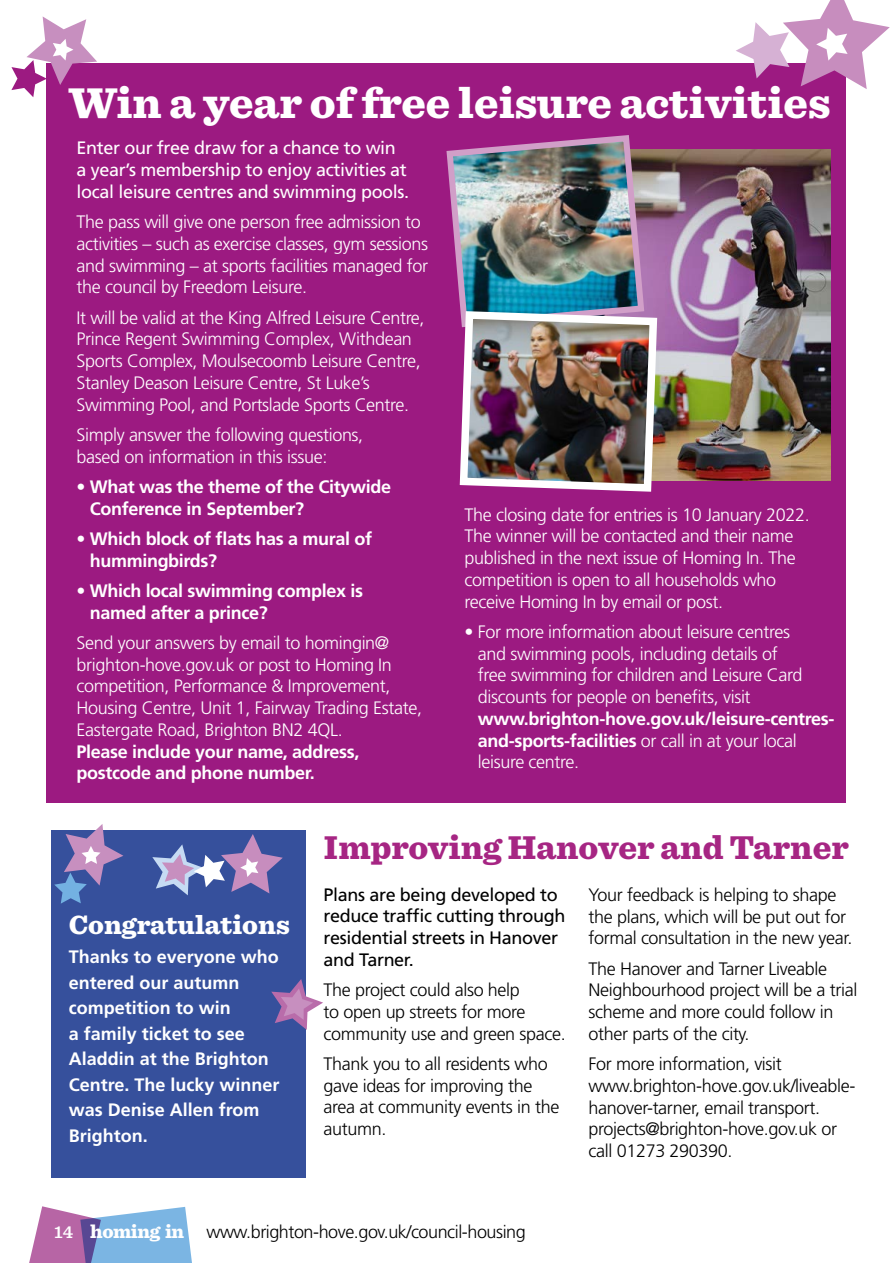
<style>
.page{position:relative;width:893px;height:1263px;background:#fff}
.page>*{position:absolute;margin:0;border:0;box-sizing:border-box;transform-origin:0 0}
.Main_Article_HEADING{font:900 45px "Sentinel";color:#fff}
.BODY_COPY{font:900 34.5px "Sentinel";color:#a62583}
.Heading_-_light{font:900 27.45px "Sentinel";color:#fff}
.BODY_COPY-2{font:300 18px/21.8px "Frutiger";letter-spacing:-.02em;color:#fff}
.BODY_COPY-3{font:300 18px/21.8px "Frutiger";letter-spacing:-.02em;color:#000}
.BODY_COPY-4{font:700 18px/21.8px "Frutiger";letter-spacing:-.02em;color:#fff}
.BODY_COPY-5{font:700 18px/25.5px "Frutiger";color:#fff}
.BODY_COPY-6{font:18px/21.8px "Frutiger";letter-spacing:-.02em;color:#fff}
.BODY_COPY-7{font:18px/21.8px "Frutiger";letter-spacing:-.02em;color:#000}
.s1{font-weight:700}
.s2{font-family:"Sentinel";font-weight:600;color:#fff}
.s3{font-family:"Sentinel";font-weight:900;font-size:19.5px;color:#fff}
</style>
<div class="page">
<svg style="left:29px;top:1206px;width:163px;height:57px"></svg>
<div style="left:47px;top:64px;width:799px;height:739px;background:#9c1a81"></div>
<div style="left:51px;top:831px;width:254px;height:347px;background:#36509c"></div>
<svg style="left:54px;top:824px;width:69px;height:80px"></svg>
<svg style="left:152px;top:834px;width:131px;height:61px"></svg>
<svg style="left:11px;top:16px;width:86px;height:81px"></svg>
<svg style="left:271px;top:979px;width:52px;height:51px"></svg>
<svg style="left:736px;top:0;width:154px;height:89px"></svg>
<img style="left:661px;top:150px;width:170px;height:330px">
<img style="left:446px;top:135px;width:215px;height:357px">
<h2 class="Main_Article_HEADING" style="left:68px;top:67px;width:764px">Win a year of free leisure activities</h2>
<p class="BODY_COPY-6" style="left:77px;top:137px;width:334px">Enter our free draw for a chance to win a year’s membership to enjoy activities at local leisure centres and swimming pools.</p>
<p class="BODY_COPY-2" style="left:77px;top:211px;width:353px">The pass will give one person free admission to activities – such as exercise classes, gym sessions and swimming – at sports facilities managed for the council by Freedom Leisure.</p>
<p class="BODY_COPY-2" style="left:77px;top:306px;width:350px">It will be valid at the King Alfred Leisure Centre, Prince Regent Swimming Complex, Withdean Sports Complex, Moulsecoomb Leisure Centre, Stanley Deason Leisure Centre, St Luke’s Swimming Pool, and Portslade Sports Centre.</p>
<p class="BODY_COPY-2" style="left:77px;top:424px;width:288px">Simply answer the following questions, based on information in this issue:</p>
<p class="BODY_COPY-4" style="left:90px;top:476px;width:303px;text-indent:-13px">• What was the theme of the Citywide<br>Conference in September?</p>
<p class="BODY_COPY-4" style="left:90px;top:528px;width:284px;text-indent:-13px">• Which block of flats has a mural of hummingbirds?</p>
<p class="BODY_COPY-4" style="left:90px;top:580px;width:275px;text-indent:-13px">• Which local swimming complex is named after a prince?</p>
<p class="BODY_COPY-2" style="left:77px;top:632px;width:347px">Send your answers by email to homingin@ brighton-hove.gov.uk or post to Homing In competition, Performance &amp; Improvement, Housing Centre, Unit 1, Fairway Trading Estate, Eastergate Road, Brighton BN2 4QL.<br><span class="s1">Please include your name, address, postcode and phone number.</span></p>
<p class="BODY_COPY-2" style="left:465px;top:503px;width:347px">The closing date for entries is 10 January 2022.<br>The winner will be contacted and their name published in the next issue of Homing In. The competition is open to all households who receive Homing In by email or post.</p>
<p class="BODY_COPY-2" style="left:478px;top:621px;width:358px;text-indent:-13px">• For more information about leisure centres<br>and swimming pools, including details of<br>free swimming for children and Leisure Card discounts for people on benefits, visit <span class="s1">www.brighton-hove.gov.uk/leisure-centres&shy;and-sports-facilities</span> or call in at your local leisure centre.</p>
<h2 class="Heading_-_light" style="left:69px;top:903px;width:222px">Congratulations</h2>
<p class="BODY_COPY-5" style="left:69px;top:944px;width:212px">Thanks to everyone who entered our autumn competition to win<br>a family ticket to see<br>Aladdin at the Brighton<br>Centre. The lucky winner was Denise Allen from<br>Brighton.</p>
<p class="BODY_COPY" style="left:323px;top:819px;width:527px">Improving Hanover and Tarner</p>
<p class="BODY_COPY-7" style="left:323px;top:883px;width:243px">Plans are being developed to reduce traffic cutting through residential streets in Hanover and Tarner.</p>
<p class="BODY_COPY-3" style="left:323px;top:979px;width:244px">The project could also help<br>to open up streets for more community use and green space.</p>
<p class="BODY_COPY-3" style="left:323px;top:1053px;width:237px">Thank you to all residents who gave ideas for improving the area at community events in the autumn.</p>
<p class="BODY_COPY-3" style="left:588px;top:884px;width:265px">Your feedback is helping to shape the plans, which will be put out for formal consultation in the new year.</p>
<p class="BODY_COPY-3" style="left:588px;top:957px;width:270px">The Hanover and Tarner Liveable<br>Neighbourhood project will be a trial scheme and more could follow in other parts of the city.</p>
<p class="BODY_COPY-3" style="left:588px;top:1053px;width:268px">For more information, visit www.brighton-hove.gov.uk/liveable&shy;hanover-tarner, email transport. projects@brighton-hove.gov.uk or call 01273 290390.</p>
<p class="BODY_COPY-3" style="left:54px;top:1221px;width:473px"><span class="s2">14</span> <span class="s3">homing in</span> www.brighton-hove.gov.uk/council-housing</p>
</div>
